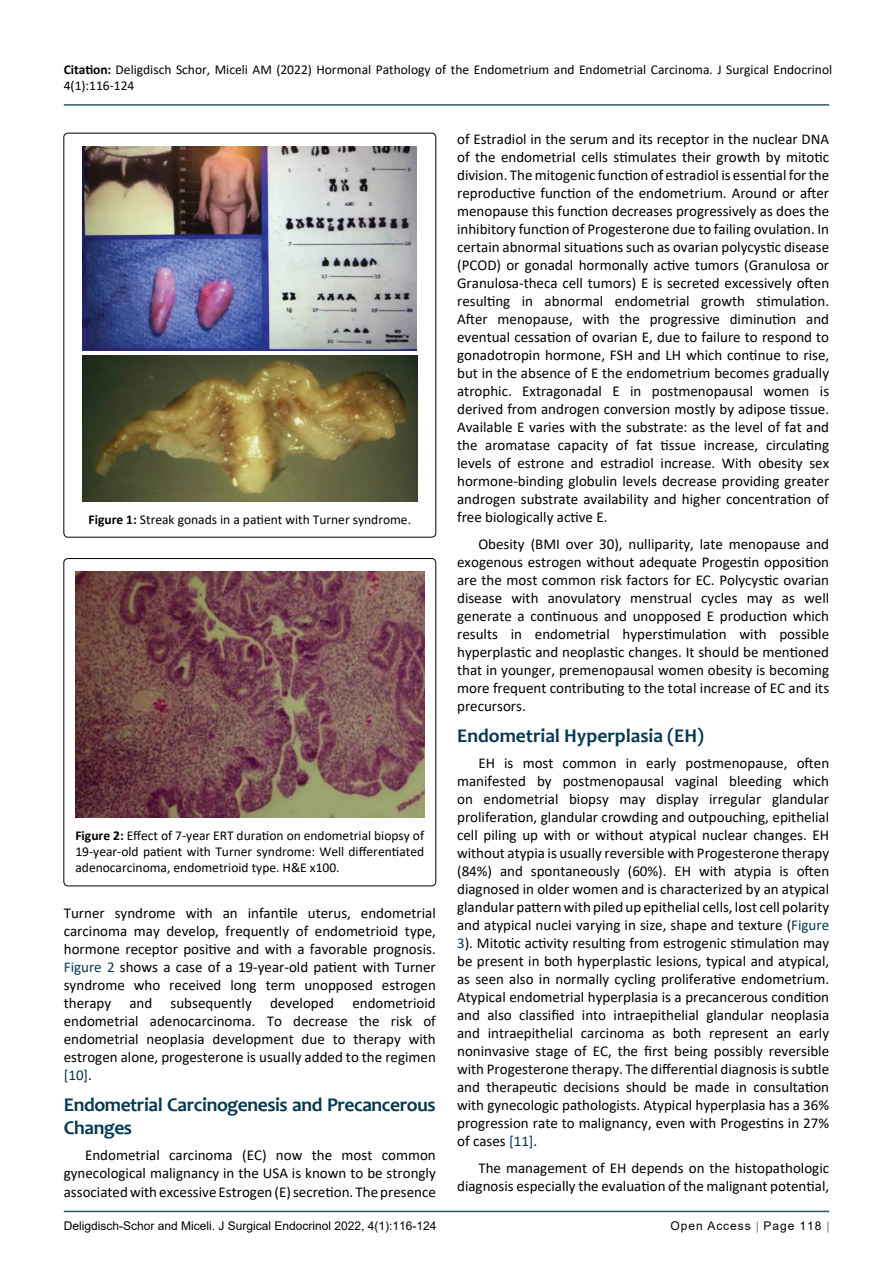
<style>
.page{position:relative;width:893px;height:1263px;background:#fff}
.page>*{position:absolute;margin:0;border:0;box-sizing:border-box;transform-origin:0 0}
.t1{font:700 19.5px/22.5px "Candara";letter-spacing:-.02em;color:#073950}
.t2{font:700 19.5px "Candara";color:#073950}
.t3{font:15px/18px "Calibri";color:#000;text-align:justify}
.t4{font:13.5px/16.2px "Calibri";color:#000}
.t5{font:12px "Arial";color:#000}
.t6{font:12px "Arial";letter-spacing:.08em;color:#000}
.s1{font-weight:700}
.s2{color:#073950}
</style>
<div class="page">
<hr style="left:64px;top:1211px;width:765px;height:1px;background:#073950">
<hr style="left:64px;top:104px;width:765px;height:2px;background:#073950">
<div style="left:64px;top:133px;width:372px;height:404px;border:1px solid #000;border-radius:4px"></div>
<img style="left:82px;top:146px;width:335px;height:204px">
<img style="left:82px;top:355px;width:336px;height:146px">
<div style="left:64px;top:558px;width:372px;height:328px;border:1px solid #000;border-radius:4px"></div>
<img style="left:75px;top:572px;width:349px;height:245px">
<p class="t4" style="left:64px;top:61px;width:770px"><span class="s1">Citation:</span> Deligdisch Schor, Miceli AM (2022) Hormonal Pathology of the Endometrium and Endometrial Carcinoma. J Surgical Endocrinol<br>4(1):116-124</p>
<p class="t4" style="left:89px;top:511px;width:324px"><span class="s1">Figure 1:</span> Streak gonads in a patient with Turner syndrome.</p>
<p class="t4" style="left:75px;top:827px;width:350px;text-align:justify"><span class="s1">Figure 2:</span> Effect of 7-year ERT duration on endometrial biopsy of 19-year-old patient with Turner syndrome: Well differentiated adenocarcinoma, endometrioid type. H&amp;E x100.</p>
<p class="t3" style="left:64px;top:904px;width:374px">Turner syndrome with an infantile uterus, endometrial carcinoma may develop, frequently of endometrioid type, hormone receptor positive and with a favorable prognosis.<br><span class="s2">Figure 2</span> shows a case of a 19-year-old patient with Turner syndrome who received long term unopposed estrogen therapy and subsequently developed endometrioid endometrial adenocarcinoma. To decrease the risk of endometrial neoplasia development due to therapy with estrogen alone, progesterone is usually added to the regimen <span class="s2">[10]</span>.</p>
<h1 class="t1" style="left:64px;top:1094px;width:373px">Endometrial Carcinogenesis and Precancerous<br>Changes</h1>
<p class="t3" style="left:64px;top:1146px;width:374px;text-indent:21px">Endometrial carcinoma (EC) now the most common gynecological malignancy in the USA is known to be strongly associated with excessive Estrogen (E) secretion. The presence</p>
<p class="t3" style="left:457px;top:130px;width:374px">of Estradiol in the serum and its receptor in the nuclear DNA of the endometrial cells stimulates their growth by mitotic division. The mitogenic function of estradiol is essential for the reproductive function of the endometrium. Around or after menopause this function decreases progressively as does the inhibitory function of Progesterone due to failing ovulation. In certain abnormal situations such as ovarian polycystic disease (PCOD) or gonadal hormonally active tumors (Granulosa or Granulosa-theca cell tumors) E is secreted excessively often resulting in abnormal endometrial growth stimulation.<br>After menopause, with the progressive diminution and eventual cessation of ovarian E, due to failure to respond to gonadotropin hormone, FSH and LH which continue to rise, but in the absence of E the endometrium becomes gradually atrophic. Extragonadal E in postmenopausal women is derived from androgen conversion mostly by adipose tissue.<br>Available E varies with the substrate: as the level of fat and the aromatase capacity of fat tissue increase, circulating levels of estrone and estradiol increase. With obesity sex hormone-binding globulin levels decrease providing greater androgen substrate availability and higher concentration of free biologically active E.</p>
<p class="t3" style="left:457px;top:534px;width:374px;text-indent:21px">Obesity (BMI over 30), nulliparity, late menopause and exogenous estrogen without adequate Progestin opposition are the most common risk factors for EC. Polycystic ovarian disease with anovulatory menstrual cycles may as well generate a continuous and unopposed E production which results in endometrial hyperstimulation with possible hyperplastic and neoplastic changes. It should be mentioned that in younger, premenopausal women obesity is becoming more frequent contributing to the total increase of EC and its precursors.</p>
<h1 class="t2" style="left:457px;top:723px;width:248px">Endometrial Hyperplasia (EH)</h1>
<p class="t3" style="left:457px;top:754px;width:374px;text-indent:21px">EH is most common in early postmenopause, often manifested by postmenopausal vaginal bleeding which on endometrial biopsy may display irregular glandular proliferation, glandular crowding and outpouching, epithelial cell piling up with or without atypical nuclear changes. EH without atypia is usually reversible with Progesterone therapy (84%) and spontaneously (60%). EH with atypia is often diagnosed in older women and is characterized by an atypical glandular pattern with piled up epithelial cells, lost cell polarity and atypical nuclei varying in size, shape and texture (<span class="s2">Figure 3</span>). Mitotic activity resulting from estrogenic stimulation may be present in both hyperplastic lesions, typical and atypical, as seen also in normally cycling proliferative endometrium.<br>Atypical endometrial hyperplasia is a precancerous condition and also classified into intraepithelial glandular neoplasia and intraepithelial carcinoma as both represent an early noninvasive stage of EC, the first being possibly reversible with Progesterone therapy. The differential diagnosis is subtle and therapeutic decisions should be made in consultation with gynecologic pathologists. Atypical hyperplasia has a 36% progression rate to malignancy, even with Progestins in 27% of cases <span class="s2">[11]</span>.</p>
<p class="t3" style="left:457px;top:1158px;width:374px;text-align:right">The management of EH depends on the histopathologic diagnosis especially the evaluation of the malignant potential,</p>
<p class="t5" style="left:64px;top:1217px;width:374px">Deligdisch-Schor and Miceli. J Surgical Endocrinol 2022, 4(1):116-124</p>
<p class="t6" style="left:670px;top:1217px;width:152px">Open Access Page 118</p>
</div>
